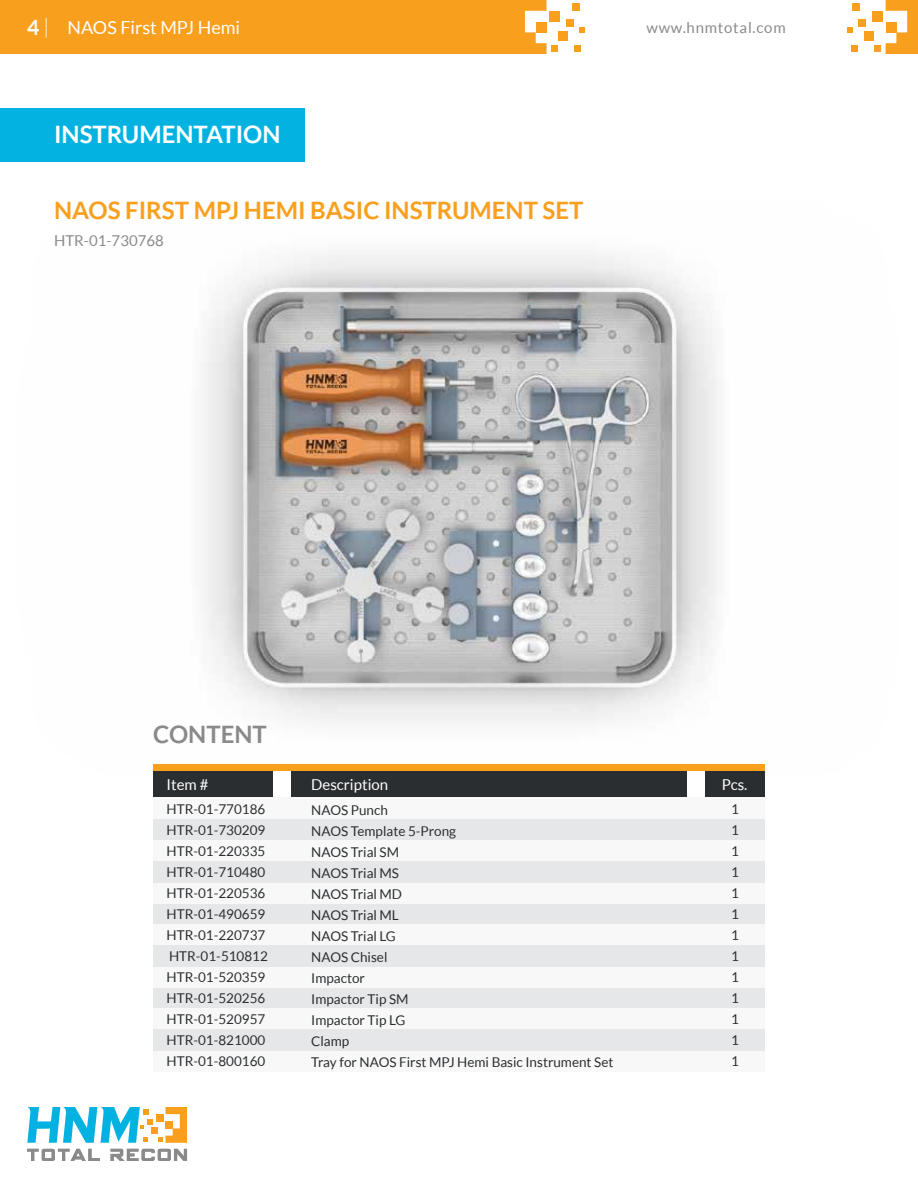
<style>
.page{position:relative;width:918px;height:1188px;background:#fff}
.page>*{position:absolute;margin:0;border:0;box-sizing:border-box;transform-origin:0 0}
.t1{font:700 24px "Lato";color:#f99f1e}
.t2{font:700 24px "Lato";color:#fff}
.t3{font:700 24px "Lato";color:#8a8a8d}
.t4{font:18px "Lato";color:#fff}
.t5{font:15px "Lato";color:#fff}
.t6{font:15px "Lato";letter-spacing:.05em;color:#8a8a8d}
.t7{font:15px "Lato";color:#8a8a8d}
.t8{font:13.5px/21px "Lato";color:#2b2e30}
.s1{font-weight:700;font-size:21px}
.s2{font-weight:300;font-size:21px}
</style>
<div class="page">
<svg style="left:886px;top:0;width:32px;height:54px"></svg>
<div style="left:872px;top:11px;width:11px;height:11px;background:#f99f1e"></div>
<div style="left:864px;top:31px;width:9px;height:10px;background:#f99f1e"></div>
<div style="left:859px;top:19px;width:7px;height:7px;background:#f99f1e"></div>
<svg style="left:847px;top:27px;width:6px;height:6px"></svg>
<div style="left:851px;top:45px;width:7px;height:7px;background:#f99f1e"></div>
<div style="left:852px;top:3px;width:8px;height:8px;background:#f99f1e"></div>
<div style="left:875px;top:45px;width:6px;height:7px;background:#f99f1e"></div>
<svg style="left:519px;top:0;width:28px;height:54px"></svg>
<div style="left:550px;top:11px;width:10px;height:11px;background:#f99f1e"></div>
<div style="left:559px;top:31px;width:9px;height:10px;background:#f99f1e"></div>
<div style="left:566px;top:19px;width:8px;height:7px;background:#f99f1e"></div>
<svg style="left:580px;top:27px;width:5px;height:6px"></svg>
<div style="left:574px;top:45px;width:7px;height:7px;background:#f99f1e"></div>
<div style="left:572px;top:3px;width:8px;height:8px;background:#f99f1e"></div>
<div style="left:551px;top:45px;width:6px;height:7px;background:#f99f1e"></div>
<div style="left:0;top:0;width:519px;height:54px;background:#f99f1e"></div>
<svg style="left:27px;top:1149px;width:73px;height:12px"></svg>
<svg style="left:111px;top:1149px;width:76px;height:12px"></svg>
<svg style="left:27px;top:1107px;width:160px;height:36px"></svg>
<img style="left:203px;top:254px;width:562px;height:520px">
<div style="left:153px;top:764px;width:611px;height:7px;background:#f99f1e"></div>
<div style="left:291px;top:771px;width:396px;height:27px;background:#2b2e30"></div>
<div style="left:705px;top:771px;width:59px;height:27px;background:#2b2e30"></div>
<div style="left:153px;top:771px;width:120px;height:27px;background:#2b2e30"></div>
<div style="left:153px;top:819px;width:612px;height:21px;background:#e6e7e8"></div>
<div style="left:153px;top:903px;width:612px;height:21px;background:#e6e7e8"></div>
<div style="left:153px;top:988px;width:612px;height:21px;background:#e6e7e8"></div>
<div style="left:153px;top:798px;width:612px;height:21px;background:#f8f8f9"></div>
<div style="left:153px;top:882px;width:612px;height:21px;background:#f8f8f9"></div>
<div style="left:153px;top:967px;width:612px;height:21px;background:#f8f8f9"></div>
<div style="left:153px;top:1051px;width:612px;height:21px;background:#f8f8f9"></div>
<div style="left:153px;top:840px;width:612px;height:21px;background:#f8f8f9"></div>
<div style="left:153px;top:924px;width:612px;height:22px;background:#f8f8f9"></div>
<div style="left:153px;top:1009px;width:612px;height:21px;background:#f8f8f9"></div>
<div style="left:153px;top:861px;width:612px;height:21px;background:#e6e7e8"></div>
<div style="left:153px;top:946px;width:612px;height:21px;background:#e6e7e8"></div>
<div style="left:153px;top:1030px;width:612px;height:21px;background:#e6e7e8"></div>
<div style="left:0;top:108px;width:304px;height:54px;background:#04b2e2"></div>
<h2 class="t4" style="left:27px;top:18px;width:215px"><span class="s1">4</span> <span class="s2">|</span> NAOS First MPJ Hemi</h2>
<p class="t6" style="left:646px;top:19px;width:141px">www.hnmtotal.com</p>
<h1 class="t2" style="left:54px;top:121px;width:228px">INSTRUMENTATION</h1>
<h1 class="t1" style="left:54px;top:196px;width:531px">NAOS FIRST MPJ HEMI BASIC INSTRUMENT SET</h1>
<p class="t7" style="left:54px;top:232px;width:111px">HTR-01-730768</p>
<h1 class="t3" style="left:153px;top:721px;width:115px">CONTENT</h1>
<p class="t5" style="left:166px;top:777px;width:43px">Item #</p>
<p class="t5" style="left:311px;top:777px;width:78px">Description</p>
<p class="t5" style="left:722px;top:777px;width:27px">Pcs.</p>
<p class="t8" style="left:311px;top:799px;width:304px">NAOS Punch<br>NAOS Template 5-Prong<br>NAOS Trial SM<br>NAOS Trial MS<br>NAOS Trial MD<br>NAOS Trial ML<br>NAOS Trial LG<br>NAOS Chisel<br>Impactor<br>Impactor Tip SM<br>Impactor Tip LG<br>Clamp<br>Tray for NAOS First MPJ Hemi Basic Instrument Set</p>
<p class="t8" style="left:167px;top:799px;width:103px">HTR-01-770186<br>HTR-01-730209<br>HTR-01-220335<br>HTR-01-710480<br>HTR-01-220536<br>HTR-01-490659<br>HTR-01-220737<br>HTR-01-510812<br>HTR-01-520359<br>HTR-01-520256<br>HTR-01-520957<br>HTR-01-821000<br>HTR-01-800160</p>
<p class="t8" style="left:731px;top:799px;width:9px;text-align:justify">1<br>1<br>1<br>1<br>1<br>1<br>1<br>1<br>1<br>1<br>1<br>1<br>1</p>
</div>
